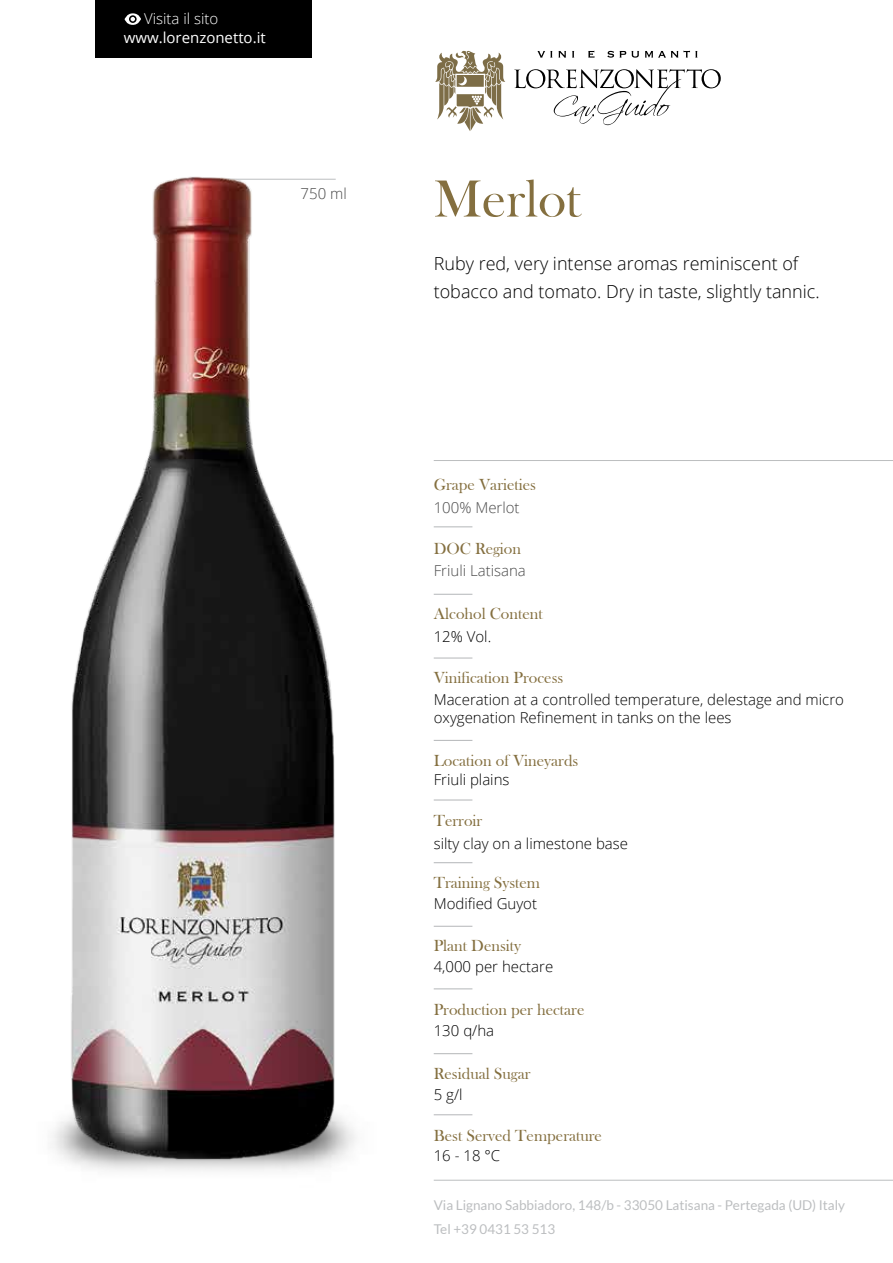
<style>
.page{position:relative;width:893px;height:1263px;background:#fff}
.page>*{position:absolute;margin:0;border:0;box-sizing:border-box;transform-origin:0 0}
.t1{font:54px "Bask Old Face";color:#846f3f}
.t2{font:300 18px/28.5px "Open Sans";color:#000}
.t3{font:16.5px "Bask Old Face";color:#846f3f}
.t4{font:300 15px/18px "Open Sans";color:#000}
.t5{font:300 15px "Open Sans";color:#4a4a4a}
.t6{font:15px "Open Sans";color:#fff}
.t7{font:300 15px "Open Sans";color:#fff}
.t8{font:13.5px/24px "Lato";color:#bcbec0}
</style>
<div class="page">
<hr style="left:434px;top:460px;width:459px;height:1px;background:#bcbec0">
<hr style="left:434px;top:526px;width:38px;height:1px;background:#bcbec0">
<hr style="left:434px;top:657px;width:38px;height:2px;background:#bcbec0">
<hr style="left:434px;top:740px;width:38px;height:1px;background:#bcbec0">
<hr style="left:434px;top:799px;width:38px;height:1px;background:#bcbec0">
<hr style="left:434px;top:862px;width:38px;height:1px;background:#bcbec0">
<hr style="left:434px;top:926px;width:38px;height:1px;background:#bcbec0">
<hr style="left:434px;top:988px;width:38px;height:1px;background:#bcbec0">
<svg style="left:435px;top:50px;width:70px;height:81px"></svg>
<svg style="left:537px;top:51px;width:15px;height:7px"></svg>
<svg style="left:558px;top:51px;width:8px;height:7px"></svg>
<svg style="left:572px;top:51px;width:2px;height:7px"></svg>
<svg style="left:588px;top:51px;width:6px;height:7px"></svg>
<svg style="left:607px;top:51px;width:32px;height:7px"></svg>
<svg style="left:645px;top:51px;width:52px;height:7px"></svg>
<svg style="left:514px;top:69px;width:207px;height:56px"></svg>
<hr style="left:434px;top:1053px;width:38px;height:1px;background:#bcbec0">
<hr style="left:434px;top:1180px;width:459px;height:1px;background:#bcbec0">
<div style="left:95px;top:0;width:217px;height:58px;background:#000"></div>
<svg style="left:125px;top:13px;width:16px;height:12px"></svg>
<img style="left:56px;top:176px;width:294px;height:995px">
<hr style="left:434px;top:1114px;width:38px;height:1px;background:#bcbec0">
<hr style="left:434px;top:594px;width:38px;height:1px;background:#bcbec0">
<p class="t7" style="left:144px;top:8px;width:76px">Visita il sito</p>
<p class="t6" style="left:124px;top:27px;width:144px">www.lorenzonetto.it</p>
<p class="t5" style="left:301px;top:183px;width:48px">750 ml</p>
<h1 class="t1" style="left:434px;top:169px;width:148px">Merlot</h1>
<p class="t2" style="left:434px;top:248px;width:388px">Ruby red, very intense aromas reminiscent of tobacco and tomato. Dry in taste, slightly tannic.</p>
<p class="t3" style="left:434px;top:476px;width:104px">Grape Varieties</p>
<p class="t5" style="left:434px;top:497px;width:87px">100% Merlot</p>
<p class="t3" style="left:434px;top:539px;width:89px">DOC Region</p>
<p class="t5" style="left:434px;top:560px;width:94px">Friuli Latisana</p>
<p class="t3" style="left:434px;top:605px;width:110px">Alcohol Content</p>
<p class="t4" style="left:434px;top:627px;width:59px">12% Vol.</p>
<p class="t3" style="left:434px;top:668px;width:131px">Vinification Process</p>
<p class="t4" style="left:434px;top:690px;width:412px">Maceration at a controlled temperature, delestage and micro oxygenation Refinement in tanks on the lees</p>
<p class="t3" style="left:434px;top:751px;width:146px">Location of Vineyards</p>
<p class="t4" style="left:434px;top:771px;width:77px">Friuli plains</p>
<p class="t3" style="left:434px;top:811px;width:50px">Terroir</p>
<p class="t4" style="left:434px;top:834px;width:196px">silty clay on a limestone base</p>
<p class="t3" style="left:434px;top:874px;width:108px">Training System</p>
<p class="t4" style="left:434px;top:894px;width:105px">Modified Guyot</p>
<p class="t3" style="left:434px;top:937px;width:89px">Plant Density</p>
<p class="t4" style="left:434px;top:957px;width:121px">4,000 per hectare</p>
<p class="t3" style="left:434px;top:1000px;width:152px">Production per hectare</p>
<p class="t4" style="left:434px;top:1021px;width:62px">130 q/ha</p>
<p class="t3" style="left:434px;top:1065px;width:98px">Residual Sugar</p>
<p class="t4" style="left:434px;top:1085px;width:30px">5 g/l</p>
<p class="t3" style="left:434px;top:1126px;width:170px">Best Served Temperature</p>
<p class="t4" style="left:434px;top:1146px;width:68px">16 - 18 °C</p>
<p class="t8" style="left:434px;top:1193px;width:413px">Via Lignano Sabbiadoro, 148/b - 33050 Latisana - Pertegada (UD) Italy<br>Tel +39 0431 53 513</p>
</div>
